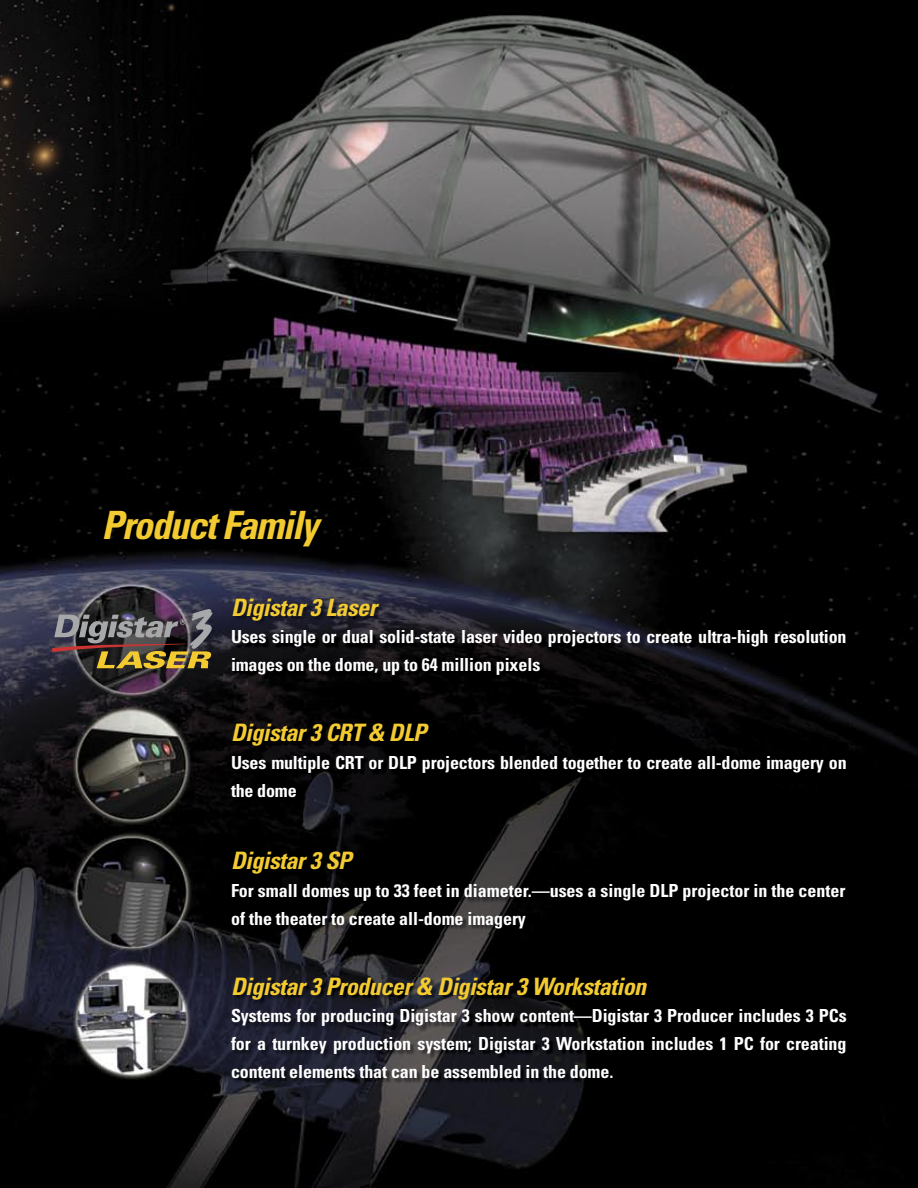
<style>
.page{position:relative;width:918px;height:1188px;background:#fff}
.page>*{position:absolute;margin:0;border:0;box-sizing:border-box;transform-origin:0 0}
.t1{font:italic 700 condensed 39px "Univers";letter-spacing:-.04em;color:#f3cb31}
.t2{font:italic 700 condensed 24px "Univers";letter-spacing:-.02em;color:#f3cb31}
.t3{font:700 condensed 18px/27.6px "Univers";letter-spacing:-.005em;color:#fff}
</style>
<div class="page">
<img style="left:0;top:0;width:918px;height:1188px">
<img style="left:0;top:0;width:207px;height:322px">
<img style="left:232px;top:598px;width:620px;height:82px">
<img style="left:232px;top:724px;width:620px;height:79px">
<img style="left:232px;top:852px;width:620px;height:82px">
<img style="left:231px;top:977px;width:622px;height:107px">
<svg style="left:52px;top:609px;width:160px;height:60px;background:#63594d"></svg>
<h1 class="t1" style="left:102px;top:502px;width:218px">Product Family</h1>
<h2 class="t2" style="left:231px;top:592px;width:147px">Digistar 3 Laser</h2>
<p class="t3" style="left:231px;top:623px;width:617px">Uses single or dual solid-state laser video projectors to create ultra-high resolution images on the dome, up to 64 million pixels</p>
<h2 class="t2" style="left:231px;top:718px;width:197px">Digistar 3 CRT &amp; DLP</h2>
<p class="t3" style="left:231px;top:749px;width:617px">Uses multiple CRT or DLP projectors blended together to create all-dome imagery on the dome</p>
<h2 class="t2" style="left:231px;top:846px;width:122px">Digistar 3 SP</h2>
<p class="t3" style="left:231px;top:877px;width:616px">For small domes up to 33 feet in diameter.—uses a single DLP projector in the center of the theater to create all-dome imagery</p>
<h2 class="t2" style="left:231px;top:972px;width:417px">Digistar 3 Producer &amp; Digistar 3 Workstation</h2>
<p class="t3" style="left:231px;top:1002px;width:617px;text-align:justify">Systems for producing Digistar 3 show content—Digistar 3 Producer includes 3 PCs for a turnkey production system; Digistar 3 Workstation includes 1 PC for creating content elements that can be assembled in the dome.</p>
</div>
